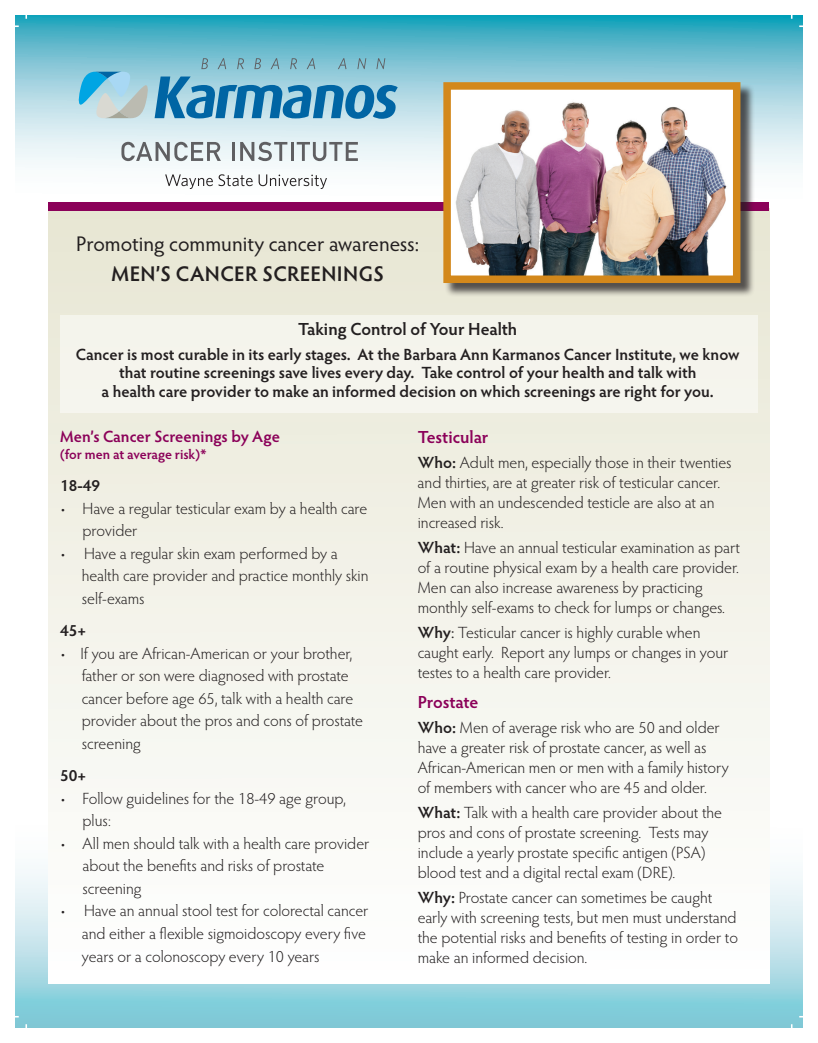
<style>
.page{position:relative;width:818px;height:1043px;background:#fff}
.page>*{position:absolute;margin:0;border:0;box-sizing:border-box;transform-origin:0 0}
.t1{font:21.25px "Hypatia Sans Pro";letter-spacing:-.005em;color:#231f20}
.t2{font:600 21.25px "Hypatia Sans Pro";letter-spacing:.025em;color:#231f20}
.t3{font:600 17.5px "Hypatia Sans Pro";letter-spacing:-.005em;color:#231f20}
.t4{font:600 17.5px "Hypatia Sans Pro";letter-spacing:-.01em;color:#8b0159}
.t5{font:300 16.25px/20px "Hypatia Sans Pro";color:#231f20}
.t6{font:600 16.25px/18.8px "Hypatia Sans Pro";letter-spacing:-.005em;color:#231f20;text-align:center}
.t7{font:600 16.25px "Hypatia Sans Pro";letter-spacing:-.005em;color:#8b0159}
.t8{font:600 13.75px "Hypatia Sans Pro";letter-spacing:-.01em;color:#8b0159}
.s1{font-weight:600}
.s2{font-weight:400}
</style>
<div class="page">
<svg style="left:15px;top:16px;width:787px;height:195px"></svg>
<svg style="left:121px;top:142px;width:100px;height:19px;background:#b4babc"></svg>
<hr style="left:232px;top:142px;width:3px;height:19px;background:#5f5f62">
<svg style="left:240px;top:142px;width:47px;height:19px"></svg>
<hr style="left:290px;top:142px;width:3px;height:19px;background:#5f5f62">
<svg style="left:297px;top:142px;width:61px;height:19px"></svg>
<svg style="left:79px;top:58px;width:319px;height:61px;background:#74b2cc"></svg>
<svg style="left:165px;top:174px;width:87px;height:15px"></svg>
<svg style="left:258px;top:174px;width:69px;height:15px"></svg>
<svg style="left:15px;top:868px;width:787px;height:160px;background:#97d4df"></svg>
<div style="left:49px;top:209px;width:720px;height:774px;background:linear-gradient(to bottom,#e8e6d4,#feffff)"></div>
<div style="left:60px;top:315px;width:697px;height:98px;background:#f5f4ed"></div>
<div style="left:49px;top:202px;width:720px;height:9px;background:#8b0159"></div>
<div style="left:445px;top:84px;width:310px;height:213px;background:#231f20;opacity:.75"></div>
<img style="left:452px;top:91px;width:279px;height:183px">
<div style="left:443px;top:82px;width:297px;height:201px;border:8px solid #d3881b"></div>
<h1 class="t1" style="left:76px;top:230px;width:344px">Promoting community cancer awareness:</h1>
<h1 class="t2" style="left:111px;top:259px;width:272px">men’s Cancer Screenings</h1>
<p class="t3" style="left:298px;top:316px;width:220px">Taking Control of Your Health</p>
<p class="t6" style="left:76px;top:344px;width:665px">Cancer is most curable in its early stages. At the Barbara Ann Karmanos Cancer Institute, we know that routine screenings save lives every day. Take control of your health and talk with<br>a health care provider to make an informed decision on which screenings are right for you.</p>
<p class="t7" style="left:60px;top:425px;width:221px">Men’s Cancer Screenings by Age</p>
<p class="t8" style="left:60px;top:444px;width:148px">(for men at average risk)*</p>
<p class="t6" style="left:60px;top:475px;width:42px">18-49</p>
<p class="t5" style="left:83px;top:496px;width:286px;line-height:22.5px;text-indent:-23px">• Have a regular testicular exam by a health care provider</p>
<p class="t5" style="left:82px;top:541px;width:288px;line-height:22.5px;text-indent:-22px">• Have a regular skin exam performed by a health care provider and practice monthly skin self-exams</p>
<p class="t6" style="left:60px;top:620px;width:28px">45+</p>
<p class="t5" style="left:82px;top:641px;width:283px;line-height:22.5px;text-indent:-22px">• If you are African-American or your brother, father or son were diagnosed with prostate cancer before age 65, talk with a health care provider about the pros and cons of prostate screening</p>
<p class="t6" style="left:60px;top:765px;width:28px">50+</p>
<p class="t5" style="left:83px;top:786px;width:265px;line-height:22.5px;text-indent:-23px">• Follow guidelines for the 18-49 age group, plus:</p>
<p class="t5" style="left:83px;top:831px;width:288px;line-height:22.5px;text-indent:-23px">• All men should talk with a health care provider about the benefits and risks of prostate screening</p>
<p class="t5" style="left:82px;top:899px;width:288px;line-height:22.5px;text-indent:-22px">• Have an annual stool test for colorectal cancer and either a flexible sigmoidoscopy every five years or a colonoscopy every 10 years</p>
<p class="t4" style="left:417px;top:425px;width:72px">Testicular</p>
<p class="t5" style="left:417px;top:452px;width:315px"><span class="s1">Who:</span> Adult men, especially those in their twenties and thirties, are at greater risk of testicular cancer.<br>Men with an undescended testicle are also at an increased risk.</p>
<p class="t5" style="left:417px;top:537px;width:324px"><span class="s1">What:</span> Have an annual testicular examination as part of a routine physical exam by a health care provider.<br>Men can also increase awareness by practicing monthly self-exams to check for lumps or changes.</p>
<p class="t5" style="left:417px;top:622px;width:312px"><span class="s1">Why</span><span class="s2">:</span> Testicular cancer is highly curable when caught early. Report any lumps or changes in your testes to a health care provider.</p>
<p class="t4" style="left:417px;top:690px;width:62px">Prostate</p>
<p class="t5" style="left:417px;top:717px;width:312px"><span class="s1">Who:</span> Men of average risk who are 50 and older have a greater risk of prostate cancer, as well as African-American men or men with a family history of members with cancer who are 45 and older.</p>
<p class="t5" style="left:417px;top:802px;width:306px"><span class="s1">What:</span> Talk with a health care provider about the pros and cons of prostate screening. Tests may include a yearly prostate specific antigen (PSA) blood test and a digital rectal exam (DRE).</p>
<p class="t5" style="left:417px;top:887px;width:322px"><span class="s1">Why:</span> Prostate cancer can sometimes be caught early with screening tests, but men must understand the potential risks and benefits of testing in order to make an informed decision.</p>
</div>
